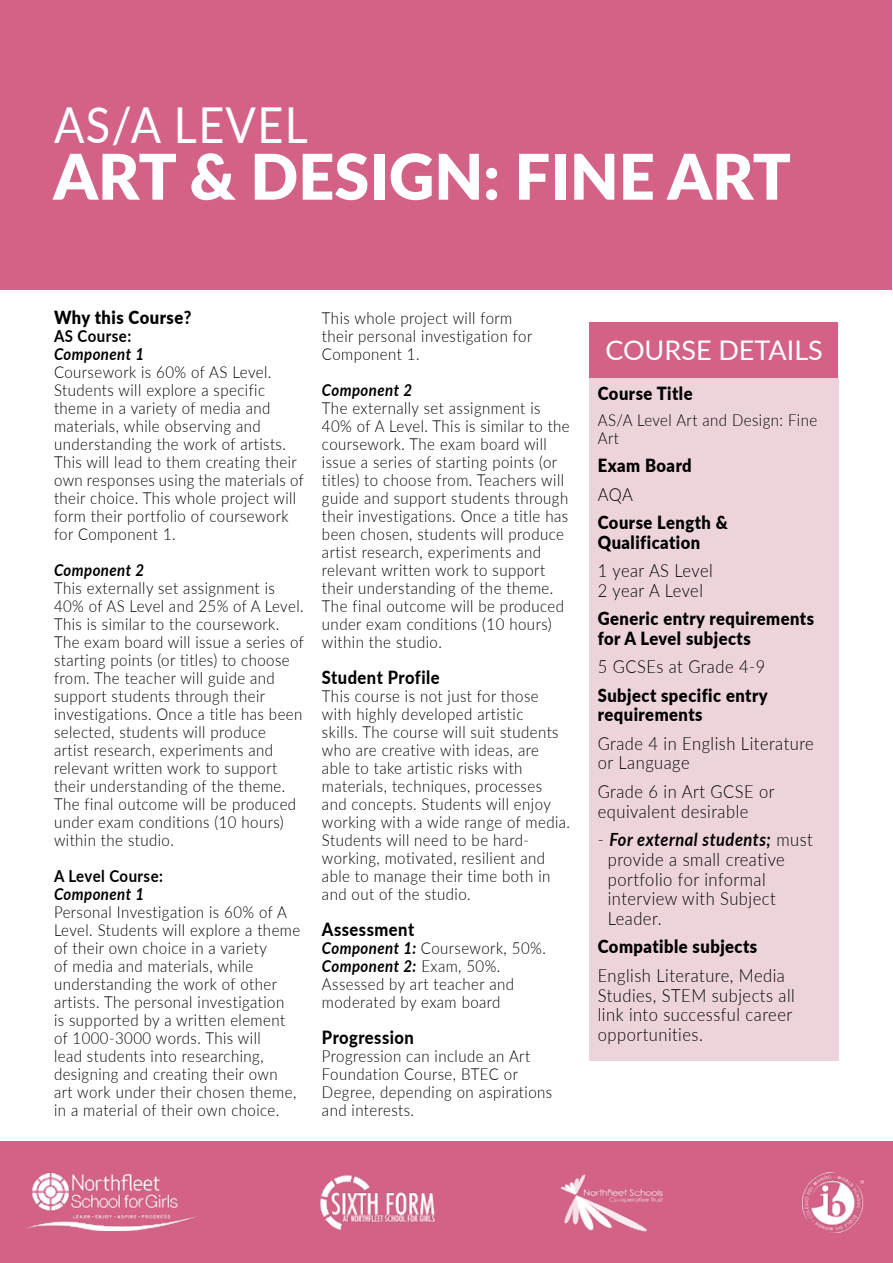
<style>
.page{position:relative;width:893px;height:1263px;background:#fff}
.page>*{position:absolute;margin:0;border:0;box-sizing:border-box;transform-origin:0 0}
.t1{font:900 63px "Lato";color:#fff}
.t2{font:49.5px "Lato";letter-spacing:.03em;color:#fff;scale:.91 1}
.t3{font:27px "Lato";color:#fff}
.t4{font:300 18.15px/19.8px "Lato";letter-spacing:.03em;color:#000;scale:.91 1}
.t5{font:900 18.15px/19.8px "Lato";letter-spacing:.03em;color:#000;scale:.91 1}
.t6{font:800 18.15px "Lato";letter-spacing:.03em;color:#000;scale:.91 1}
.t7{font:300 16.5px/18px "Lato";letter-spacing:.03em;color:#000;scale:.91 1}
.t8{font:italic 700 16.5px "Lato";letter-spacing:.03em;color:#000;scale:.91 1}
.t9{font:700 16.5px "Lato";letter-spacing:.03em;color:#000;scale:.91 1}
.s1{font-weight:800}
.s2{font-weight:700;font-style:italic}
</style>
<div class="page">
<div style="left:1px;top:0;width:891px;height:289px;background:#d36286"></div>
<div style="left:0;top:1142px;width:893px;height:121px;background:#d36286"></div>
<div style="left:589px;top:322px;width:249px;height:56px;background:#d36286"></div>
<div style="left:589px;top:378px;width:250px;height:682px;background:#edd4db"></div>
<img style="left:27px;top:1174px;width:168px;height:57px">
<img style="left:560px;top:1174px;width:103px;height:58px">
<img style="left:803px;top:1172px;width:61px;height:60px">
<img style="left:320px;top:1175px;width:115px;height:55px">
<h2 class="t2" style="left:54px;top:89px;width:280px">AS/A LEVEL</h2>
<h1 class="t1" style="left:53px;top:129px;width:739px">ART &amp; DESIGN: FINE ART</h1>
<p class="t5" style="left:54px;top:307px;width:152px">Why this Course<span class="s1">?</span></p>
<p class="t9" style="left:54px;top:324px;width:86px">AS Course:</p>
<p class="t8" style="left:54px;top:342px;width:101px">Component 1</p>
<p class="t7" style="left:54px;top:362px;width:276px">Coursework is 60% of AS Level.<br>Students will explore a specific theme in a variety of media and materials, while observing and understanding the work of artists.<br>This will lead to them creating their own responses using the materials of their choice. This whole project will form their portfolio of coursework for Component 1.</p>
<p class="t8" style="left:54px;top:558px;width:101px">Component 2</p>
<p class="t7" style="left:54px;top:578px;width:276px">This externally set assignment is 40% of AS Level and 25% of A Level.<br>This is similar to the coursework.<br>The exam board will issue a series of starting points (or titles) to choose from. The teacher will guide and support students through their investigations. Once a title has been selected, students will produce artist research, experiments and relevant written work to support their understanding of the theme.<br>The final outcome will be produced under exam conditions (10 hours) within the studio.</p>
<p class="t9" style="left:54px;top:864px;width:121px">A Level Course:</p>
<p class="t8" style="left:54px;top:882px;width:101px">Component 1</p>
<p class="t7" style="left:54px;top:903px;width:272px">Personal Investigation is 60% of A Level. Students will explore a theme of their own choice in a variety<br>of media and materials, while understanding the work of other artists. The personal investigation<br>is supported by a written element of 1000-3000 words. This will<br>lead students into researching, designing and creating their own art work under their chosen theme, in a material of their own choice.</p>
<p class="t7" style="left:322px;top:309px;width:233px">This whole project will form their personal investigation for<br>Component 1.</p>
<p class="t8" style="left:322px;top:378px;width:101px">Component 2</p>
<p class="t7" style="left:322px;top:399px;width:274px">The externally set assignment is 40% of A Level. This is similar to the coursework. The exam board will issue a series of starting points (or titles) to choose from. Teachers will guide and support students through their investigations. Once a title has been chosen, students will produce artist research, experiments and relevant written work to support their understanding of the theme.<br>The final outcome will be produced under exam conditions (10 hours) within the studio.</p>
<p class="t6" style="left:322px;top:664px;width:131px">Student Profile</p>
<p class="t7" style="left:322px;top:686px;width:274px">This course is not just for those with highly developed artistic<br>skills. The course will suit students who are creative with ideas, are able to take artistic risks with materials, techniques, processes and concepts. Students will enjoy working with a wide range of media.<br>Students will need to be hard&shy;working, motivated, resilient and able to manage their time both in and out of the studio.</p>
<p class="t6" style="left:322px;top:916px;width:103px">Assessment</p>
<p class="t7" style="left:322px;top:938px;width:247px"><span class="s2">Component 1:</span> Coursework, 50%.<br><span class="s2">Component 2:</span> Exam, 50%.<br>Assessed by art teacher and moderated by exam board</p>
<p class="t6" style="left:322px;top:1024px;width:103px">Progression</p>
<p class="t7" style="left:322px;top:1046px;width:255px">Progression can include an Art<br>Foundation Course, BTEC or<br>Degree, depending on aspirations and interests.</p>
<h3 class="t3" style="left:605px;top:330px;width:219px">COURSE DETAILS</h3>
<p class="t5" style="left:598px;top:382px;width:106px">Course Title</p>
<p class="t7" style="left:598px;top:410px;width:243px">AS/A Level Art and Design: Fine<br>Art</p>
<p class="t5" style="left:598px;top:455px;width:105px">Exam Board</p>
<p class="t4" style="left:598px;top:483px;width:40px">AQA</p>
<p class="t5" style="left:598px;top:512px;width:144px">Course Length &amp;<br>Qualification</p>
<p class="t4" style="left:598px;top:560px;width:128px">1 year AS Level<br>2 year A Level</p>
<p class="t5" style="left:598px;top:608px;width:239px">Generic entry requirements for A Level subjects</p>
<p class="t4" style="left:598px;top:656px;width:186px">5 GCSEs at Grade 4-9</p>
<p class="t5" style="left:598px;top:684px;width:188px">Subject specific entry requirements</p>
<p class="t4" style="left:598px;top:732px;width:239px">Grade 4 in English Literature or Language</p>
<p class="t4" style="left:598px;top:781px;width:196px">Grade 6 in Art GCSE or equivalent desirable</p>
<p class="t4" style="left:608px;top:829px;width:227px;text-indent:-10px">- <span class="s2">For external students;</span> must provide a small creative portfolio for informal interview with Subject<br>Leader.</p>
<p class="t5" style="left:598px;top:936px;width:177px">Compatible subjects</p>
<p class="t4" style="left:598px;top:965px;width:218px">English Literature, Media<br>Studies, STEM subjects all link into successful career opportunities.</p>
</div>
